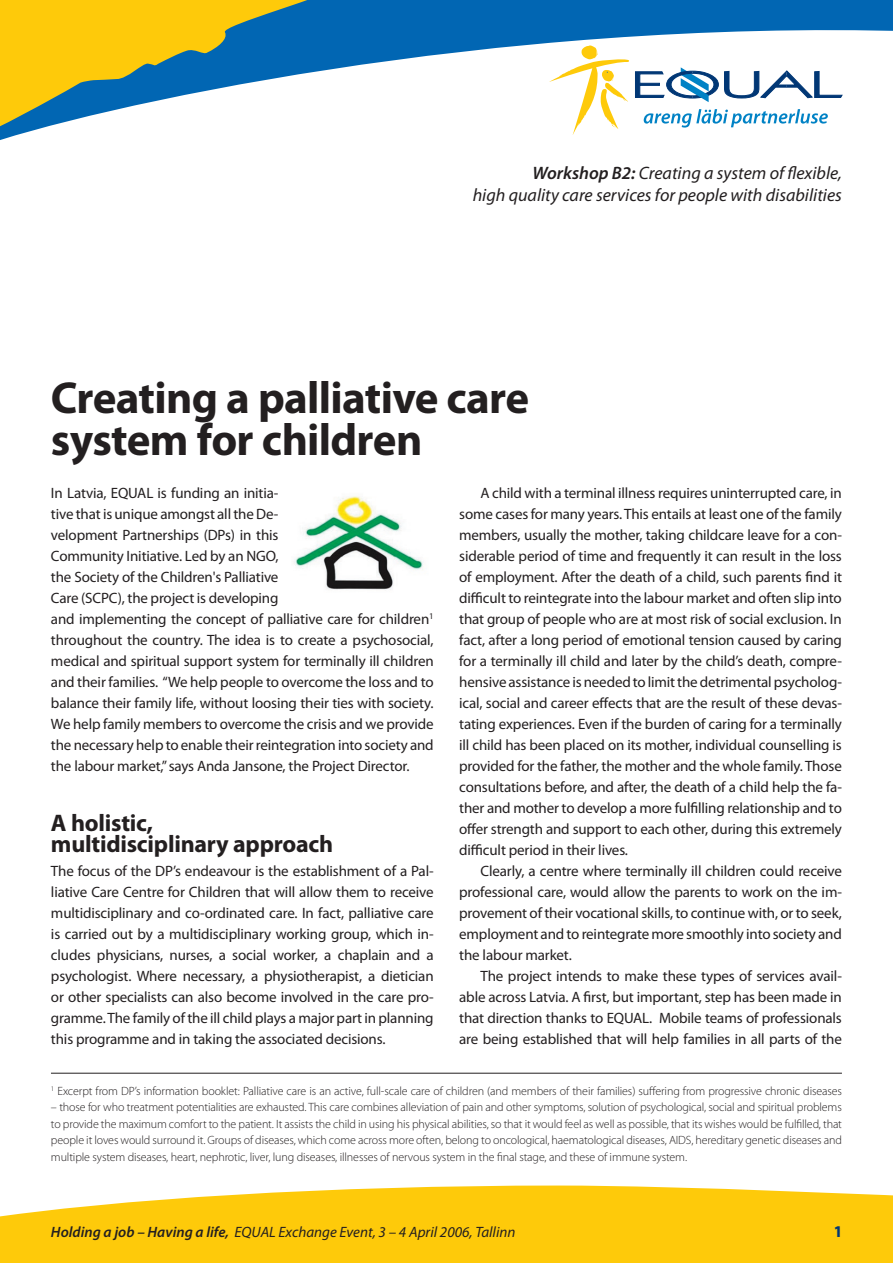
<style>
.page{position:relative;width:893px;height:1263px;background:#fff}
.page>*{position:absolute;margin:0;border:0;box-sizing:border-box;transform-origin:0 0}
.t1{font:700 45px/42px "Myriad Pro";letter-spacing:-.015em;color:#231f20}
.t2{font:700 24px/21px "Myriad Pro";letter-spacing:-.01em;color:#231f20}
.t3{font:italic 18px/21.6px "Myriad Pro";color:#231f20;text-align:right}
.t4{font:900 condensed 16.5px "Myriad Pro";color:#013775}
.t5{font:15px/21px "Myriad Pro";letter-spacing:-.01em;color:#231f20;text-align:justify}
.t6{font:italic 15px "Myriad Pro";color:#231f20}
.t7{font:300 12px/16.5px "Myriad Pro";letter-spacing:-.01em;color:#231f20;text-align:justify}
.s1{font-weight:600}
</style>
<div class="page">
<svg style="left:0;top:0;width:893px;height:140px"></svg>
<svg style="left:549px;top:45px;width:293px;height:90px"></svg>
<svg style="left:0;top:1185px;width:893px;height:78px;background:#fecf23"></svg>
<img style="left:294px;top:496px;width:130px;height:94px">
<hr style="left:51px;top:1073px;width:791px;height:1px;background:#231f20">
<p class="t3" style="left:473px;top:163px;width:371px"><span class="s1">Workshop B2:</span> Creating a system of flexible,<br>high quality care services for people with disabilities</p>
<h1 class="t1" style="left:51px;top:377px;width:480px">Creating a palliative care system for children</h1>
<p class="t5" style="left:51px;top:483px;width:384px;text-align:left">In Latvia, EQUAL is funding an initia-<br>tive that is unique amongst all the De-<br>velopment Partnerships (DPs) in this<br>Community Initiative. Led by an NGO,<br>the Society of the Children's Palliative<br>Care (SCPC), the project is developing<br>and implementing the concept of palliative care for children<sup>1 </sup>throughout the country. The idea is to create a psychosocial, medical and spiritual support system for terminally ill children and their families. “We help people to overcome the loss and to balance their family life, without loosing their ties with society.<br>We help family members to overcome the crisis and we provide the necessary help to enable their reintegration into society and the labour market,” says Anda Jansone, the Project Director.</p>
<h2 class="t2" style="left:51px;top:813px;width:284px">A holistic, multidisciplinary approach</h2>
<p class="t5" style="left:51px;top:861px;width:384px">The focus of the DP’s endeavour is the establishment of a Pal&shy;liative Care Centre for Children that will allow them to receive multidisciplinary and co-ordinated care. In fact, palliative care is carried out by a multidisciplinary working group, which in&shy;cludes physicians, nurses, a social worker, a chaplain and a psychologist. Where necessary, a physiotherapist, a dietician or other specialists can also become involved in the care pro&shy;gramme. The family of the ill child plays a major part in planning this programme and in taking the associated decisions.</p>
<p class="t5" style="left:459px;top:483px;width:384px;text-indent:21px">A child with a terminal illness requires uninterrupted care, in some cases for many years. This entails at least one of the family members, usually the mother, taking childcare leave for a con&shy;siderable period of time and frequently it can result in the loss of employment. After the death of a child, such parents find it difficult to reintegrate into the labour market and often slip into that group of people who are at most risk of social exclusion. In fact, after a long period of emotional tension caused by caring for a terminally ill child and later by the child’s death, compre&shy;hensive assistance is needed to limit the detrimental psycholog&shy;ical, social and career effects that are the result of these devas&shy;tating experiences. Even if the burden of caring for a terminally ill child has been placed on its mother, individual counselling is provided for the father, the mother and the whole family. Those consultations before, and after, the death of a child help the fa&shy;ther and mother to develop a more fulfilling relationship and to offer strength and support to each other, during this extremely difficult period in their lives.</p>
<p class="t5" style="left:459px;top:861px;width:384px;text-indent:21px">Clearly, a centre where terminally ill children could receive professional care, would allow the parents to work on the im&shy;provement of their vocational skills, to continue with, or to seek, employment and to reintegrate more smoothly into society and the labour market.</p>
<p class="t5" style="left:459px;top:966px;width:384px;text-indent:21px">The project intends to make these types of services avail&shy;able across Latvia. A first, but important, step has been made in that direction thanks to EQUAL. Mobile teams of professionals are being established that will help families in all parts of the</p>
<p class="t7" style="left:51px;top:1083px;width:792px"><sup>1</sup> Excerpt from DP’s information booklet: Palliative care is an active, full-scale care of children (and members of their families) suffering from progressive chronic diseases</p>
<p class="t7" style="left:51px;top:1099px;width:792px">– those for who treatment potentialities are exhausted. This care combines alleviation of pain and other symptoms, solution of psychological, social and spiritual problems to provide the maximum comfort to the patient. It assists the child in using his physical abilities, so that it would feel as well as possible, that its wishes would be fulfilled, that people it loves would surround it. Groups of diseases, which come across more often, belong to oncological, haematological diseases, AIDS, hereditary genetic diseases and multiple system diseases, heart, nephrotic, liver, lung diseases, illnesses of nervous system in the final stage, and these of immune system.</p>
<p class="t6" style="left:51px;top:1224px;width:466px"><span class="s1">Holding a job – Having a life,</span> EQUAL Exchange Event, 3 – 4 April 2006, Tallinn</p>
<p class="t4" style="left:835px;top:1221px;width:9px">1</p>
</div>
